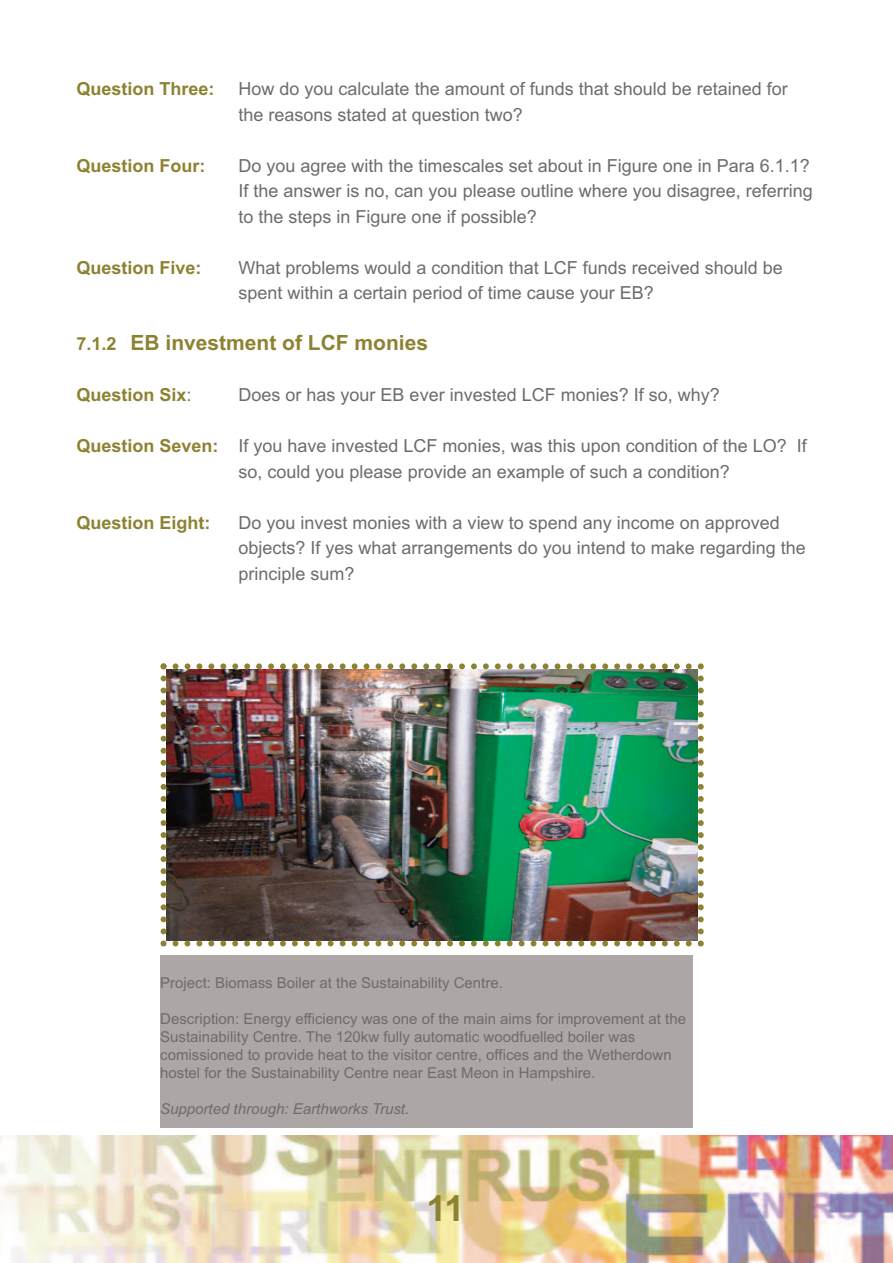
<style>
.page{position:relative;width:893px;height:1263px;background:#fff}
.page>*{position:absolute;margin:0;border:0;box-sizing:border-box;transform-origin:0 0}
.t1{font:700 36px "Arial";color:#8d8231}
.t2{font:700 21px "Arial";color:#8d8231}
.t3{font:18px/25.5px "Arial";color:#6f6b6b}
.t4{font:700 18px "Arial";color:#8d8231}
.t5{font:15px/18px "Arial";color:#6f6b6b}
.t6{font:italic 15px "Arial";color:#6f6b6b}
.s1{font-size:18px}
.s2{font-weight:400;color:#6f6b6b}
.s3{font-weight:700;color:#8d8231}
</style>
<div class="page">
<img style="left:0;top:1135px;width:893px;height:128px">
<img style="left:161px;top:663px;width:543px;height:283px">
<div style="left:160px;top:955px;width:533px;height:173px;background:#aca6a7"></div>
<p class="t4" style="left:77px;top:79px;width:140px">Question Three:</p>
<p class="t3" style="left:239px;top:76px;width:551px">How do you calculate the amount of funds that should be retained for the reasons stated at question two?</p>
<p class="t4" style="left:77px;top:155px;width:131px">Question Four:</p>
<p class="t3" style="left:239px;top:153px;width:576px">Do you agree with the timescales set about in Figure one in Para 6.1.1?<br>If the answer is no, can you please outline where you disagree, referring to the steps in Figure one if possible?</p>
<p class="t4" style="left:77px;top:257px;width:127px">Question Five:</p>
<p class="t3" style="left:239px;top:255px;width:546px">What problems would a condition that LCF funds received should be spent within a certain period of time cause your EB?</p>
<p class="t2" style="left:77px;top:331px;width:353px"><span class="s1">7.1.2</span> EB investment of LCF monies</p>
<p class="t4" style="left:77px;top:385px;width:117px">Question Six<span class="s2">:</span></p>
<p class="t3" style="left:239px;top:382px;width:483px">Does or has your EB ever invested LCF monies? If so, why?</p>
<p class="t3" style="left:239px;top:433px;width:570px;text-indent:-162px"><span class="s3">Question Seven:</span> If you have invested LCF monies, was this upon condition of the LO? If so, could you please provide an example of such a condition?</p>
<p class="t4" style="left:77px;top:512px;width:136px">Question Eight:</p>
<p class="t3" style="left:239px;top:510px;width:569px">Do you invest monies with a view to spend any income on approved objects? If yes what arrangements do you intend to make regarding the principle sum?</p>
<p class="t5" style="left:160px;top:973px;width:344px">Project: Biomass Boiler at the Sustainability Centre.</p>
<p class="t5" style="left:160px;top:1009px;width:527px">Description: Energy efficiency was one of the main aims for improvement at the Sustainability Centre. The 120kw fully automatic woodfuelled boiler was comissioned to provide heat to the visitor centre, offices and the Wetherdown hostel for the Sustainability Centre near East Meon in Hampshire.</p>
<p class="t6" style="left:160px;top:1100px;width:250px">Supported through: Earthworks Trust.</p>
<h1 class="t1" style="left:426px;top:1187px;width:40px">11</h1>
</div>
